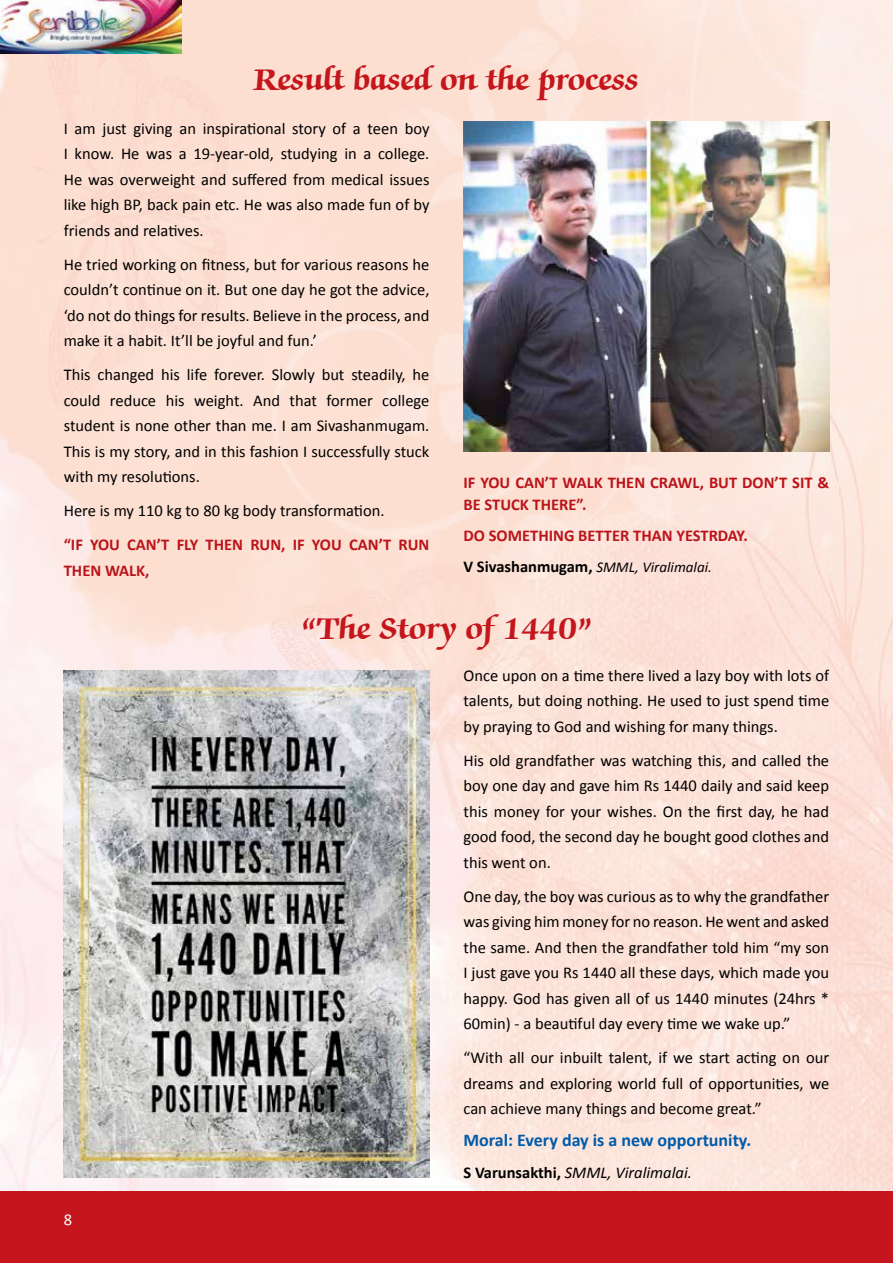
<style>
.page{position:relative;width:893px;height:1263px;background:#fff}
.page>*{position:absolute;margin:0;border:0;box-sizing:border-box;transform-origin:0 0}
.t1{font:700 34.5px "Zapf Chancery IT Cby BT";color:#c4161c}
.t2{font:700 18px "Calibri";color:#005baa}
.t3{font:16.5px/25.5px "Calibri";color:#000;text-align:justify}
.t4{font:700 16.5px/22.5px "Calibri";color:#ba141a}
.t5{font:italic 16.5px "Calibri";color:#000}
.t6{font:16.5px "Calibri";color:#fff}
.t7{font:italic 15px "Calibri";color:#000}
.s1{font-weight:700;font-style:normal;font-size:16.5px}
.s2{font-weight:700;font-style:normal}
</style>
<div class="page">
<div style="left:0;top:1191px;width:893px;height:72px;background:#c4161c"></div>
<img style="left:0;top:0;width:893px;height:1191px">
<img style="left:463px;top:121px;width:366px;height:331px">
<img style="left:64px;top:671px;width:365px;height:507px">
<img style="left:0;top:0;width:181px;height:53px">
<h1 class="t1" style="left:254px;top:61px;width:386px">Result based on the process</h1>
<p class="t3" style="left:64px;top:115px;width:367px">I am just giving an inspirational story of a teen boy I know. He was a 19-year-old, studying in a college.<br>He was overweight and suffered from medical issues like high BP, back pain etc. He was also made fun of by friends and relatives.</p>
<p class="t3" style="left:64px;top:251px;width:367px">He tried working on fitness, but for various reasons he couldn’t continue on it. But one day he got the advice, ‘do not do things for results. Believe in the process, and make it a habit. It’ll be joyful and fun.’</p>
<p class="t3" style="left:64px;top:361px;width:367px">This changed his life forever. Slowly but steadily, he could reduce his weight. And that former college student is none other than me. I am Sivashanmugam.<br>This is my story, and in this fashion I successfully stuck with my resolutions.</p>
<p class="t3" style="left:64px;top:497px;width:322px">Here is my 110 kg to 80 kg body transformation.</p>
<p class="t4" style="left:64px;top:531px;width:367px;line-height:25.5px">“IF YOU CAN’T FLY THEN RUN, IF YOU CAN’T RUN<br>THEN WALK,</p>
<p class="t4" style="left:463px;top:470px;width:367px">IF YOU CAN’T WALK THEN CRAWL, BUT DON’T SIT &amp;<br>BE STUCK THERE”.</p>
<p class="t4" style="left:463px;top:524px;width:286px">DO SOMETHING BETTER THAN YESTRDAY.</p>
<p class="t7" style="left:463px;top:558px;width:250px"><span class="s1">V Sivashanmugam,</span> SMML, Viralimalai.</p>
<h1 class="t1" style="left:301px;top:610px;width:292px">“The Story of 1440”</h1>
<p class="t6" style="left:64px;top:1209px;width:10px">8</p>
<p class="t3" style="left:463px;top:662px;width:367px">Once upon on a time there lived a lazy boy with lots of talents, but doing nothing. He used to just spend time by praying to God and wishing for many things.</p>
<p class="t3" style="left:463px;top:747px;width:367px">His old grandfather was watching this, and called the boy one day and gave him Rs 1440 daily and said keep this money for your wishes. On the first day, he had good food, the second day he bought good clothes and this went on.</p>
<p class="t3" style="left:463px;top:883px;width:367px">One day, the boy was curious as to why the grandfather was giving him money for no reason. He went and asked the same. And then the grandfather told him “my son I just gave you Rs 1440 all these days, which made you happy. God has given all of us 1440 minutes (24hrs * 60min) - a beautiful day every time we wake up.”</p>
<p class="t3" style="left:463px;top:1044px;width:367px">“With all our inbuilt talent, if we start acting on our dreams and exploring world full of opportunities, we can achieve many things and become great.”</p>
<p class="t2" style="left:463px;top:1129px;width:289px">Moral: Every day is a new opportunity.</p>
<p class="t5" style="left:463px;top:1162px;width:230px"><span class="s2">S Varunsakthi,</span> SMML, Viralimalai.</p>
</div>
